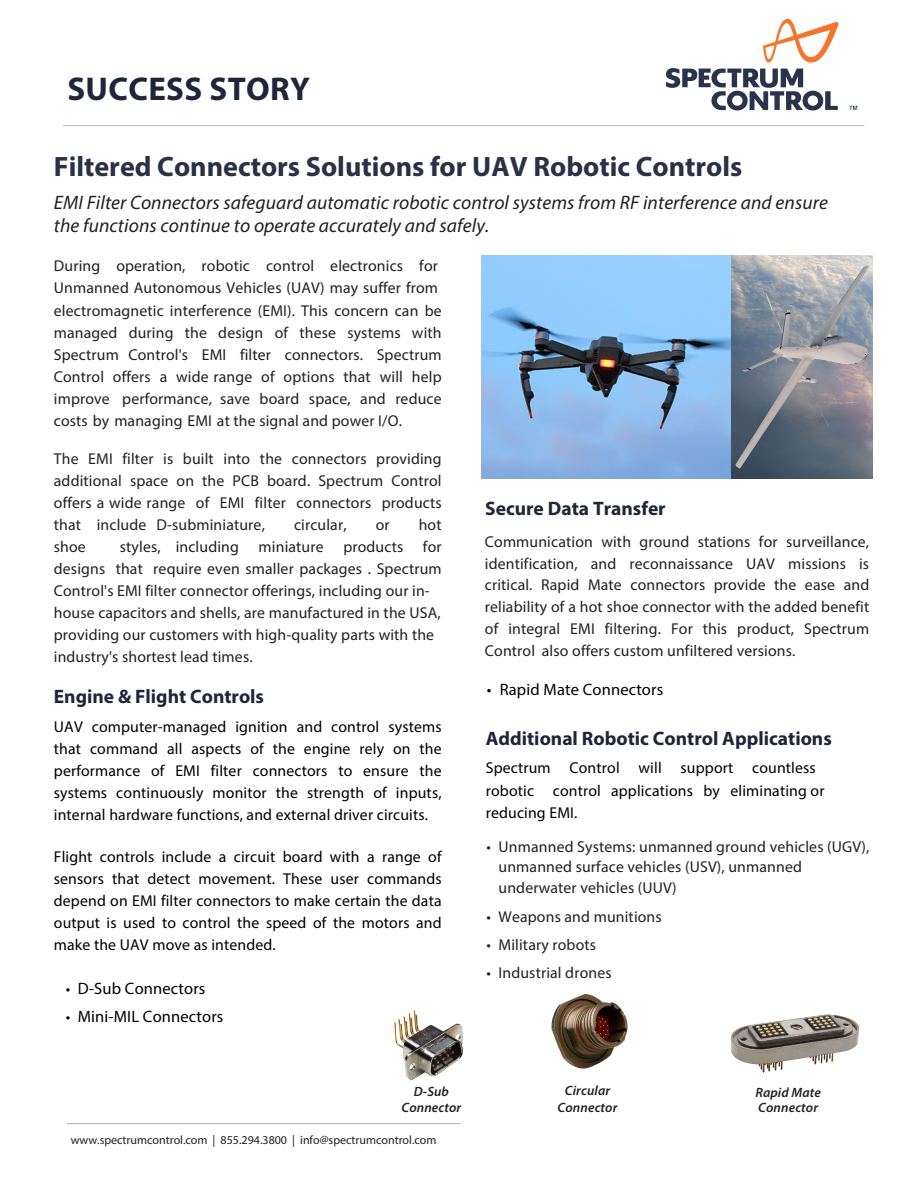
<style>
.page{position:relative;width:918px;height:1188px;background:#fff}
.page>*{position:absolute;margin:0;border:0;box-sizing:border-box;transform-origin:0 0}
.t1{font:700 33px "Myriad";letter-spacing:.01em;color:#1f263a}
.t2{font:700 28.2px "Myriad Pro";color:#2a3046}
.t3{font:italic 19.5px/22.5px "Myriad Pro";letter-spacing:.005em;color:#231f20}
.t4{font:700 19.5px "Myriad Pro";color:#1f263a}
.t5{font:16.5px "Myriad Pro";letter-spacing:.01em;color:#000}
.t6{font:15.75px/22px "Myriad Pro";letter-spacing:.01em;color:#231f20}
.t7{font:15.75px/22px "Myriad Pro";letter-spacing:.01em;color:#000;text-align:justify}
.t8{font:italic 600 13.5px/16.8px "Myriad Pro";letter-spacing:.01em;color:#231f20;text-align:center}
.t9{font:12px "Myriad";color:#231f20}
.s1{font-size:15.75px}
.s2{font-family:"Myriad Pro"}
</style>
<div class="page">
<img style="left:551px;top:993px;width:77px;height:76px">
<img style="left:731px;top:1014px;width:129px;height:59px">
<img style="left:481px;top:255px;width:251px;height:223px">
<img style="left:732px;top:255px;width:141px;height:223px">
<hr style="left:67px;top:1123px;width:394px;height:1px;background:#bcbdc0">
<img style="left:658px;top:18px;width:207px;height:109px">
<hr style="left:63px;top:125px;width:801px;height:1px;background:#bcbdc0">
<img style="left:394px;top:1010px;width:70px;height:70px">
<h1 class="t1" style="left:67px;top:72px;width:244px">SUCCESS STORY</h1>
<h2 class="t2" style="left:54px;top:148px;width:690px">Filtered Connectors Solutions for UAV Robotic Controls</h2>
<p class="t3" style="left:54px;top:191px;width:775px">EMI Filter Connectors safeguard automatic robotic control systems from RF interference and ensure the functions continue to operate accurately and safely.</p>
<p class="t6" style="left:54px;top:255px;width:389px">During operation, robotic control electronics for Unmanned Autonomous Vehicles (UAV) may suffer from electromagnetic interference (EMI). This concern can be managed during the design of these systems with Spectrum Control's EMI filter connectors. Spectrum Control offers a wide range of options that will help improve performance, save board space, and reduce costs by managing EMI at the signal and power I/O.</p>
<p class="t6" style="left:54px;top:447px;width:389px;text-align:justify">The EMI filter is built into the connectors providing additional space on the PCB board. Spectrum Control offers a wide range of EMI filter connectors products that include D-subminiature,</p>
<p class="t4" style="left:485px;top:496px;width:182px">Secure Data Transfer</p>
<p class="t6" style="left:485px;top:530px;width:386px;text-align:justify">Communication with ground stations for surveillance, identification, and reconnaissance UAV missions is critical. Rapid Mate connectors provide the ease and reliability of a hot shoe connector with the added benefit of integral EMI filtering. For this product, Spectrum Control also offers custom unfiltered versions.</p>
<p class="t5" style="left:487px;top:680px;width:178px">• Rapid Mate Connectors</p>
<p class="t4" style="left:486px;top:726px;width:348px">Additional Robotic Control Applications</p>
<p class="t7" style="left:486px;top:757px;width:340px;text-align:left">Spectrum Control will support countless robotic control applications by eliminating or reducing EMI.</p>
<p class="t6" style="left:499px;top:836px;width:372px;line-height:20.9px;text-indent:-12px">• Unmanned Systems: unmanned ground vehicles (UGV), unmanned surface vehicles (USV), unmanned underwater vehicles (UUV)</p>
<p class="t6" style="left:487px;top:906px;width:177px">• Weapons and munitions</p>
<p class="t6" style="left:487px;top:933px;width:111px">• Military robots</p>
<p class="t6" style="left:487px;top:961px;width:127px">• Industrial drones</p>
<p class="t6" style="left:294px;top:513px;width:54px">circular,</p>
<p class="t6" style="left:376px;top:513px;width:15px">or</p>
<p class="t6" style="left:419px;top:513px;width:24px">hot</p>
<p class="t6" style="left:54px;top:535px;width:389px;text-indent:66px">styles, including miniature products for designs that require even smaller packages . Spectrum Control's EMI filter connector offerings, including our in&shy;house capacitors and shells, are manufactured in the USA, providing our customers with high-quality parts with the industry's shortest lead times.</p>
<p class="t4" style="left:54px;top:683px;width:212px">Engine &amp; Flight Controls</p>
<p class="t7" style="left:54px;top:715px;width:389px">UAV computer-managed ignition and control systems that command all aspects of the engine rely on the performance of EMI filter connectors to ensure the systems continuously monitor the strength of inputs, internal hardware functions, and external driver circuits.</p>
<p class="t7" style="left:54px;top:846px;width:389px">Flight controls include a circuit board with a range of sensors that detect movement. These user commands depend on EMI filter connectors to make certain the data output is used to control the speed of the motors and make the UAV move as intended.</p>
<p class="t5" style="left:66px;top:979px;width:141px"><span class="s1">•</span> D-Sub Connectors</p>
<p class="t5" style="left:66px;top:1007px;width:159px"><span class="s1">•</span> Mini-MIL Connectors</p>
<p class="t6" style="left:54px;top:535px;width:33px">shoe</p>
<p class="t8" style="left:558px;top:1082px;width:61px">Circular<br>Connector</p>
<p class="t8" style="left:402px;top:1083px;width:61px;line-height:16.2px">D-Sub<br>Connector</p>
<p class="t8" style="left:755px;top:1084px;width:67px;line-height:15.6px;text-align:left">Rapid Mate<br>Connector</p>
<p class="t9" style="left:71px;top:1134px;width:367px">www.<span class="s2">spectrumcontrol</span>.com | 855.294.3800 | info@<span class="s2">spectrumcontrol</span>.com</p>
</div>
